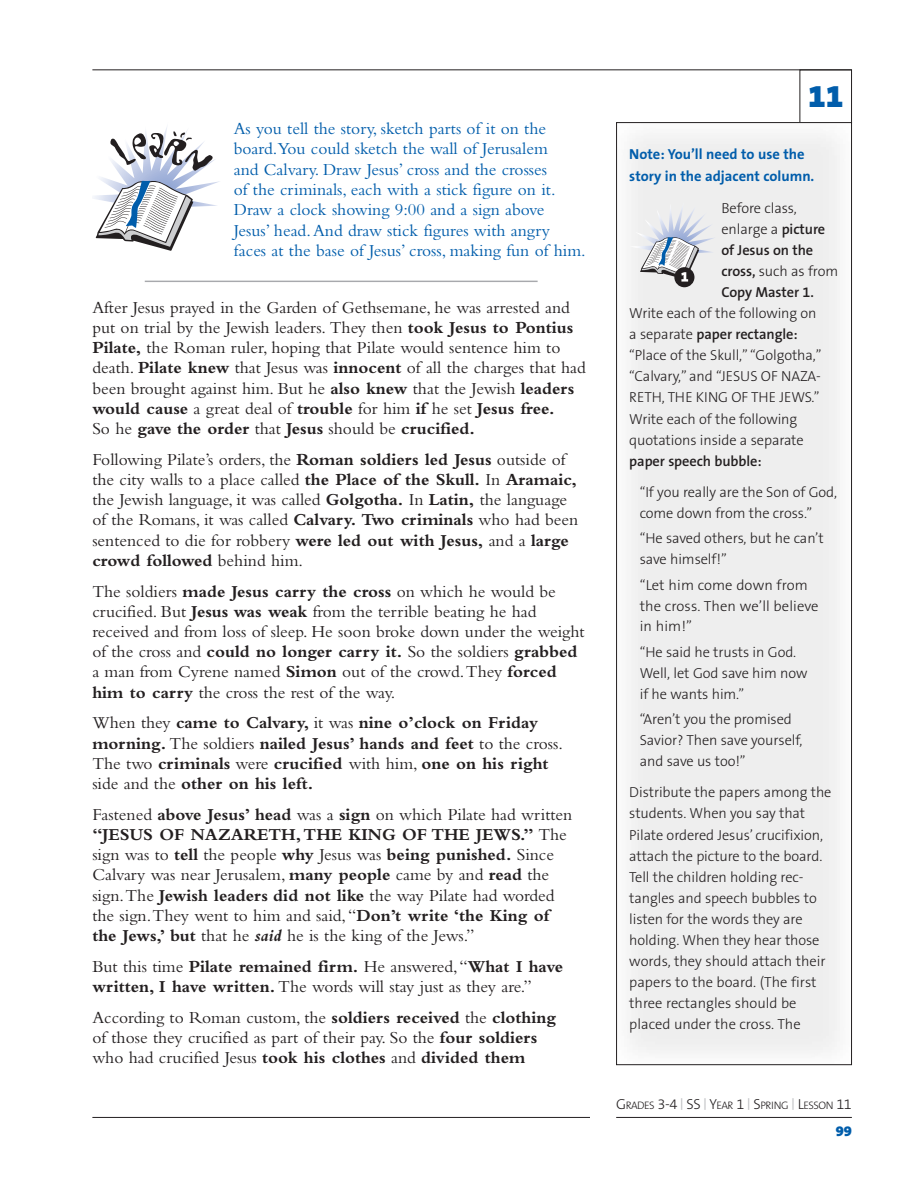
<style>
.page{position:relative;width:918px;height:1188px;background:#fff}
.page>*{position:absolute;margin:0;border:0;box-sizing:border-box;transform-origin:0 0}
.t1{font:900 31.95px "The Sans B9";color:#015dab}
.t2{font:17.4px/20.2px "Bembo";color:#231f20}
.t3{font:17.4px/20.4px "Bembo";color:#015dab}
.t4{font:700 17.4px/20.2px "Bembo";color:#231f20}
.t5{font:300 14.55px/21.1px "The Sans B3";letter-spacing:-.005em;color:#231f20}
.t6{font:600 14.55px "The Sans B6";letter-spacing:-.005em;color:#231f20}
.t7{font:700 14.55px/21.8px "The Sans B7";color:#015dab}
.t8{font:900 14.55px "The Sans B9";color:#015dab}
.t9{font:300 10.95px "The Sans B3";letter-spacing:-.045em;color:#231f20}
.s1{font-weight:700}
.s2{font-weight:400}
.s3{font-weight:700;font-style:italic}
.s4{font-family:"The Sans B6";font-weight:600}
.s5{font-family:"The Sans B3";font-weight:300}
.s6{font-size:14.55px}
</style>
<div class="page">
<hr style="left:616px;top:1117px;width:236px;height:1px;background:#231f20">
<hr style="left:92px;top:1117px;width:498px;height:1px;background:#231f20">
<div style="left:800px;top:70px;width:52px;height:53px;border:1px solid #231f20"></div>
<hr style="left:92px;top:69px;width:760px;height:1px;background:#231f20">
<hr style="left:145px;top:281px;width:393px;height:1px;background:#a8a9ad">
<svg style="left:94px;top:127px;width:126px;height:124px"></svg>
<div style="left:629px;top:135px;width:211px;height:919px;background:#eee"></div>
<div style="left:616px;top:122px;width:236px;height:943px;border:1px solid #231f20"></div>
<div style="left:674px;top:267px;width:20px;height:20px;background:#231f20;border-radius:50%"></div>
<svg style="left:629px;top:202px;width:87px;height:80px"></svg>
<p class="t3" style="left:234px;top:118px;width:354px">As you tell the story, sketch parts of it on the board.You could sketch the wall of Jerusalem<br>and Calvary. Draw Jesus’ cross and the crosses<br>of the criminals, each with a stick figure on it.<br>Draw a clock showing 9:00 and a sign above<br>Jesus’ head. And draw stick figures with angry faces at the base of Jesus’ cross, making fun of him.</p>
<p class="t2" style="left:92px;top:297px;width:495px">After Jesus prayed in the Garden of Gethsemane, he was arrested and put on trial by the Jewish leaders. They then <span class="s1">took Jesus to Pontius Pilate,</span> the Roman ruler, hoping that Pilate would sentence him to death. <span class="s1">Pilate knew</span> that Jesus was <span class="s1">innocent</span> of all the charges that had been brought against him. But he <span class="s1">also knew</span> that the Jewish <span class="s1">leaders would cause</span> a great deal of <span class="s1">trouble</span> for him <span class="s1">if</span> he set <span class="s1">Jesus free.<br></span>So he <span class="s1">gave the order</span> that <span class="s1">Jesus</span> should be <span class="s1">crucified.</span></p>
<p class="t2" style="left:92px;top:449px;width:487px">Following Pilate’s orders, the <span class="s1">Roman soldiers led Jesus</span> outside of the city walls to a place called <span class="s1">the Place of the Skull.</span> In <span class="s1">Aramaic, </span>the Jewish language, it was called <span class="s1">Golgotha.</span> In <span class="s1">Latin,</span> the language of the Romans, it was called <span class="s1">Calvary. Two criminals</span> who had been sentenced to die for robbery <span class="s1">were led out with Jesus,</span> and a <span class="s1">large crowd followed</span> behind him.</p>
<p class="t2" style="left:92px;top:581px;width:494px">The soldiers <span class="s1">made Jesus carry the cross</span> on which he would be crucified. But <span class="s1">Jesus was weak</span> from the terrible beating he had received and from loss of sleep. He soon broke down under the weight of the cross and <span class="s1">could no longer carry it.</span> So the soldiers <span class="s1">grabbed </span>a man from Cyrene named <span class="s1">Simon</span> out of the crowd. They <span class="s1">forced him to carry</span> the cross the rest of the way.</p>
<p class="t4" style="left:92px;top:713px;width:472px"><span class="s2">When they</span> came to Calvary, <span class="s2">it was</span> nine o’clock on Friday morning. <span class="s2">The soldiers</span> nailed Jesus’ hands and feet <span class="s2">to the cross.<br>The two</span> criminals <span class="s2">were</span> crucified <span class="s2">with him,</span> one on his right <span class="s2">side and the</span> other on his left.</p>
<p class="t2" style="left:92px;top:804px;width:481px">Fastened <span class="s1">above Jesus’ head</span> was a <span class="s1">sign</span> on which Pilate had written <span class="s1">“JESUS OF NAZARETH, THE KING OF THE JEWS.”</span> The sign was to <span class="s1">tell</span> the people <span class="s1">why</span> Jesus was <span class="s1">being punished.</span> Since Calvary was near Jerusalem, <span class="s1">many people</span> came by and <span class="s1">read</span> the sign.The <span class="s1">Jewish leaders did not like</span> the way Pilate had worded the sign. They went to him and said, “<span class="s1">Don’t write ‘the King of the Jews,’ but</span> that he <span class="s3">said</span> he is the king of the Jews.”</p>
<p class="t2" style="left:92px;top:956px;width:472px">But this time <span class="s1">Pilate remained firm.</span> He answered, “<span class="s1">What I have written, I have written.</span> The words will stay just as they are.”</p>
<p class="t2" style="left:92px;top:1007px;width:465px">According to Roman custom, the <span class="s1">soldiers received</span> the <span class="s1">clothing </span>of those they crucified as part of their pay. So the <span class="s1">four soldiers </span>who had crucified Jesus <span class="s1">took his clothes</span> and <span class="s1">divided them</span></p>
<h1 class="t1" style="left:808px;top:79px;width:37px">11</h1>
<p class="t7" style="left:629px;top:144px;width:187px">Note: You’ll need to use the story in the adjacent column.</p>
<p class="t5" style="left:721px;top:198px;width:105px">Before class, enlarge a <span class="s4">picture</span></p>
<p class="t6" style="left:721px;top:242px;width:93px">of Jesus on the</p>
<p class="t5" style="left:721px;top:261px;width:118px"><span class="s4">cross,</span> such as from</p>
<p class="t6" style="left:721px;top:284px;width:94px">Copy Master 1.</p>
<p class="t5" style="left:629px;top:303px;width:189px">Write each of the following on</p>
<p class="t6" style="left:629px;top:327px;width:170px"><span class="s5">a separate</span> paper rectangle:</p>
<p class="t5" style="left:629px;top:345px;width:194px">“Place of the Skull,” “Golgotha,” “Cal vary,” and “JESUS OF NAZA -<br>RETH, THE KING OF THE JEWS.”<br>Write each of the following quotations inside a separate</p>
<p class="t6" style="left:629px;top:453px;width:134px">paper speech bubble:</p>
<p class="t5" style="left:640px;top:482px;width:199px;line-height:20.7px">“If you really are the Son of God, come down from the cross.”</p>
<p class="t5" style="left:640px;top:529px;width:186px;line-height:20.7px">“He saved others, but he can’t save himself!”</p>
<p class="t5" style="left:640px;top:575px;width:180px;line-height:20.7px">“Let him come down from the cross. Then we’ll believe in him!”</p>
<p class="t5" style="left:640px;top:643px;width:169px;line-height:20.7px">“He said he trusts in God.<br>Well, let God save him now if he wants him.”</p>
<p class="t5" style="left:640px;top:710px;width:164px;line-height:20.7px">“Aren’t you the promised<br>Savior? Then save yourself, and save us too!”</p>
<p class="t5" style="left:629px;top:782px;width:204px">Distribute the papers among the students. When you say that<br>Pilate ordered Jesus’ crucifixion, attach the picture to the board.<br>Tell the children holding rec - tangles and speech bubbles to listen for the words they are holding. When they hear those words, they should attach their papers to the board. (The first three rectangles should be placed under the cross. The</p>
<p class="t9" style="left:616px;top:1100px;width:237px"><span class="s6">G</span>RADES <span class="s6">3-4</span> <sup>|</sup> <span class="s6">SS</span> <sup>|</sup> <span class="s6">Y</span>EAR <span class="s6">1</span> <sup>|</sup> <span class="s6">S</span>PRING <sup>|</sup> <span class="s6">L</span>ESSON <span class="s6">11</span></p>
<p class="t8" style="left:836px;top:1123px;width:18px">99</p>
</div>
